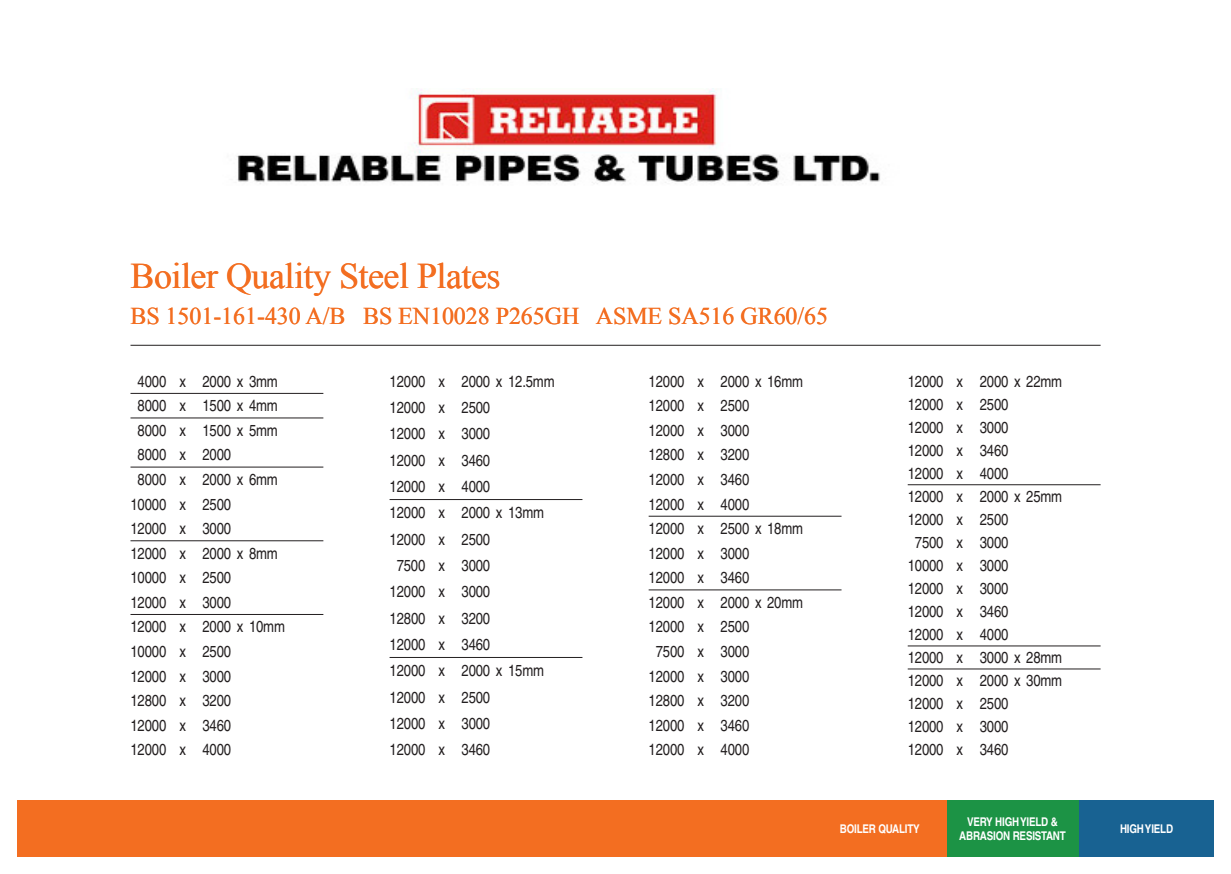
<style>
.page{position:relative;width:1231px;height:874px;background:#fff}
.page>*{position:absolute;margin:0;border:0;box-sizing:border-box;transform-origin:0 0}
.t1{font:36px "Times New Roman";letter-spacing:-.015em;color:#f36e21}
.t2{font:24px "Times New Roman";letter-spacing:-.005em;color:#f36e21}
.t3{font:condensed 16px/24.6px "Helvetica";letter-spacing:-.01em;color:#231f20}
.t4{font:700 condensed 12px/14px "Helvetica";letter-spacing:-.015em;color:#fff;text-align:center}
</style>
<div class="page">
<div style="left:17px;top:799px;width:1196px;height:57px;background:#186292"></div>
<div style="left:17px;top:799px;width:1061px;height:57px;background:#1c9345"></div>
<div style="left:17px;top:799px;width:929px;height:57px;background:#f36e21"></div>
<hr style="left:130px;top:345px;width:970px;height:1px;background:#231f20">
<hr style="left:130px;top:393px;width:193px;height:1px;background:#231f20">
<hr style="left:130px;top:417px;width:193px;height:1px;background:#231f20">
<hr style="left:130px;top:466px;width:193px;height:1px;background:#231f20">
<hr style="left:130px;top:540px;width:193px;height:1px;background:#231f20">
<hr style="left:130px;top:613px;width:193px;height:1px;background:#231f20">
<hr style="left:389px;top:499px;width:193px;height:1px;background:#231f20">
<hr style="left:389px;top:656px;width:193px;height:1px;background:#231f20">
<hr style="left:648px;top:515px;width:193px;height:1px;background:#231f20">
<hr style="left:648px;top:589px;width:193px;height:1px;background:#231f20">
<hr style="left:907px;top:484px;width:193px;height:1px;background:#231f20">
<hr style="left:907px;top:645px;width:193px;height:1px;background:#231f20">
<hr style="left:907px;top:668px;width:193px;height:1px;background:#231f20">
<img style="left:237px;top:89px;width:643px;height:95px">
<h1 class="t1" style="left:130px;top:251px;width:371px">Boiler Quality Steel Plates</h1>
<h2 class="t2" style="left:130px;top:300px;width:699px">BS 1501-161-430 A/B BS EN10028 P265GH ASME SA516 GR60/65</h2>
<p class="t3" style="left:138px;top:368px;width:142px">4000 x 2000 x 3mm</p>
<p class="t3" style="left:138px;top:393px;width:142px">8000 x 1500 x 4mm</p>
<p class="t3" style="left:138px;top:417px;width:142px">8000 x 1500 x 5mm</p>
<p class="t3" style="left:138px;top:442px;width:95px">8000 x 2000</p>
<p class="t3" style="left:138px;top:467px;width:142px">8000 x 2000 x 6mm</p>
<p class="t3" style="left:130px;top:491px;width:102px">10000 x 2500</p>
<p class="t3" style="left:130px;top:516px;width:102px">12000 x 3000</p>
<p class="t3" style="left:130px;top:540px;width:149px">12000 x 2000 x 8mm</p>
<p class="t3" style="left:130px;top:565px;width:102px">10000 x 2500</p>
<p class="t3" style="left:130px;top:589px;width:102px">12000 x 3000</p>
<p class="t3" style="left:130px;top:614px;width:156px">12000 x 2000 x 10mm</p>
<p class="t3" style="left:130px;top:638px;width:102px">10000 x 2500</p>
<p class="t3" style="left:130px;top:663px;width:102px">12000 x 3000</p>
<p class="t3" style="left:130px;top:687px;width:102px">12800 x 3200</p>
<p class="t3" style="left:130px;top:712px;width:102px">12000 x 3460</p>
<p class="t3" style="left:130px;top:736px;width:102px">12000 x 4000</p>
<p class="t3" style="left:389px;top:368px;width:167px">12000 x 2000 x 12.5mm</p>
<p class="t3" style="left:389px;top:395px;width:102px">12000 x 2500</p>
<p class="t3" style="left:389px;top:421px;width:102px">12000 x 3000</p>
<p class="t3" style="left:389px;top:447px;width:102px">12000 x 3460</p>
<p class="t3" style="left:389px;top:474px;width:102px">12000 x 4000</p>
<p class="t3" style="left:389px;top:500px;width:156px">12000 x 2000 x 13mm</p>
<p class="t3" style="left:389px;top:526px;width:102px">12000 x 2500</p>
<p class="t3" style="left:396px;top:552px;width:95px">7500 x 3000</p>
<p class="t3" style="left:389px;top:579px;width:102px">12000 x 3000</p>
<p class="t3" style="left:389px;top:605px;width:102px">12800 x 3200</p>
<p class="t3" style="left:389px;top:631px;width:102px">12000 x 3460</p>
<p class="t3" style="left:389px;top:658px;width:156px">12000 x 2000 x 15mm</p>
<p class="t3" style="left:389px;top:684px;width:102px">12000 x 2500</p>
<p class="t3" style="left:389px;top:710px;width:102px">12000 x 3000</p>
<p class="t3" style="left:389px;top:736px;width:102px">12000 x 3460</p>
<p class="t3" style="left:648px;top:368px;width:156px">12000 x 2000 x 16mm<br>12000 x 2500<br>12000 x 3000<br>12800 x 3200<br>12000 x 3460<br>12000 x 4000<br>12000 x 2500 x 18mm<br>12000 x 3000<br>12000 x 3460<br>12000 x 2000 x 20mm<br>12000 x 2500</p>
<p class="t3" style="left:648px;top:663px;width:102px">12000 x 3000</p>
<p class="t3" style="left:648px;top:712px;width:102px">12000 x 3460<br>12000 x 4000</p>
<p class="t3" style="left:655px;top:638px;width:95px">7500 x 3000</p>
<p class="t3" style="left:648px;top:687px;width:102px">12800 x 3200</p>
<p class="t3" style="left:907px;top:368px;width:156px">12000 x 2000 x 22mm</p>
<p class="t3" style="left:907px;top:391px;width:102px">12000 x 2500</p>
<p class="t3" style="left:907px;top:414px;width:102px">12000 x 3000</p>
<p class="t3" style="left:907px;top:437px;width:102px">12000 x 3460</p>
<p class="t3" style="left:907px;top:460px;width:102px">12000 x 4000</p>
<p class="t3" style="left:907px;top:483px;width:156px">12000 x 2000 x 25mm</p>
<p class="t3" style="left:907px;top:506px;width:102px">12000 x 2500</p>
<p class="t3" style="left:914px;top:529px;width:95px">7500 x 3000</p>
<p class="t3" style="left:907px;top:552px;width:102px">10000 x 3000</p>
<p class="t3" style="left:907px;top:575px;width:102px">12000 x 3000</p>
<p class="t3" style="left:907px;top:598px;width:102px">12000 x 3460</p>
<p class="t3" style="left:907px;top:621px;width:102px">12000 x 4000</p>
<p class="t3" style="left:907px;top:644px;width:156px">12000 x 3000 x 28mm</p>
<p class="t3" style="left:907px;top:667px;width:156px">12000 x 2000 x 30mm</p>
<p class="t3" style="left:907px;top:690px;width:102px">12000 x 2500</p>
<p class="t3" style="left:907px;top:713px;width:102px">12000 x 3000</p>
<p class="t3" style="left:907px;top:736px;width:102px">12000 x 3460</p>
<p class="t4" style="left:839px;top:821px;width:81px">BOILER QUALITY</p>
<p class="t4" style="left:959px;top:813px;width:108px">VERY HIGH YIELD &amp;<br>ABRASION RESISTANT</p>
<p class="t4" style="left:1119px;top:820px;width:55px">HIGH YIELD</p>
</div>
